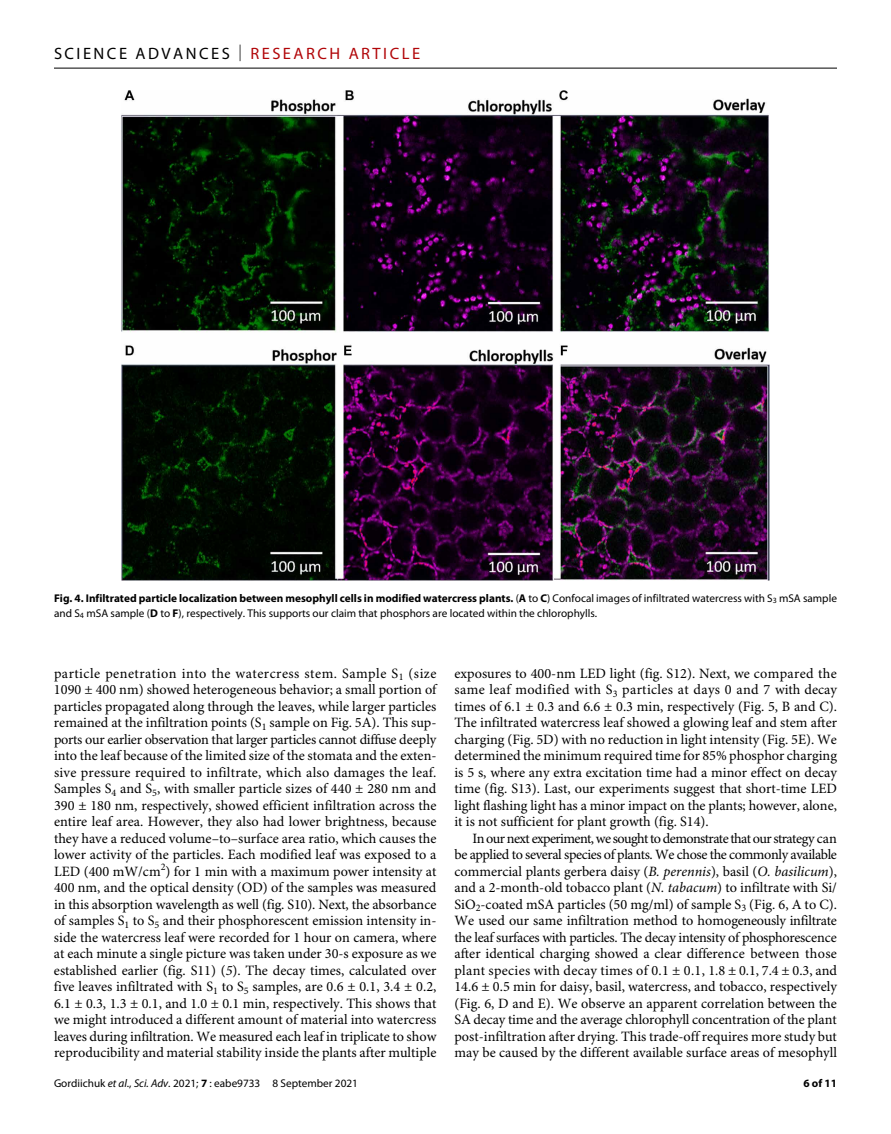
<style>
.page{position:relative;width:891px;height:1134px;background:#fff}
.page>*{position:absolute;margin:0;border:0;box-sizing:border-box;transform-origin:0 0}
.t1{font:16.5px "Myriad Pro";letter-spacing:.15em;color:#000}
.t2{font:14.25px/16.5px "Minion Pro";color:#000;text-align:justify}
.t3{font:11.25px/15px "Myriad Pro";color:#000}
.t4{font:700 11.25px "Myriad Pro";color:#000}
.s1{font-weight:300}
.s2{color:#b10508}
.s3{font-weight:700}
.s4{font-style:italic}
</style>
<div class="page">
<hr style="left:54px;top:68px;width:783px;height:1px;background:#000">
<img style="left:122px;top:90px;width:648px;height:490px">
<p class="t1" style="left:54px;top:40px;width:368px">SCIENCE ADVANCES <span class="s1">|</span> <span class="s2">RESEARCH ARTICLE</span></p>
<p class="t3" style="left:54px;top:591px;width:785px"><span class="s3">Fig. 4. Infiltrated particle localization between mesophyll cells in modified watercress plants.</span> (<span class="s3">A</span> to <span class="s3">C</span>) Confocal images of infiltrated watercress with S<sub>3</sub> mSA sample and S<sub>4</sub> mSA sample (<span class="s3">D</span> to <span class="s3">F</span>), respectively. This supports our claim that phosphors are located within the chlorophylls.</p>
<p class="t2" style="left:54px;top:667px;width:384px">particle penetration into the watercress stem. Sample S<sub>1</sub> (size 1090 ± 400 nm) showed heterogeneous behavior; a small portion of particles propagated along through the leaves, while larger particles remained at the infiltration points (S<sub>1</sub> sample on Fig. 5A). This sup&shy;ports our earlier observation that larger particles cannot diffuse deeply into the leaf because of the limited size of the stomata and the exten&shy;sive pressure required to infiltrate, which also damages the leaf.<br>Samples S<sub>4</sub> and S<sub>5</sub>, with smaller particle sizes of 440 ± 280 nm and 390 ± 180 nm, respectively, showed efficient infiltration across the entire leaf area. However, they also had lower brightness, because they have a reduced volume–to–surface area ratio, which causes the lower activity of the particles. Each modified leaf was exposed to a LED (400 mW/cm<sup>2</sup>) for 1 min with a maximum power intensity at 400 nm, and the optical density (OD) of the samples was measured in this absorption wavelength as well (fig. S10). Next, the absorbance of samples S<sub>1</sub> to S<sub>5</sub> and their phosphorescent emission intensity in&shy;side the watercress leaf were recorded for 1 hour on camera, where at each minute a single picture was taken under 30-s exposure as we established earlier (fig. S11) (<span class="s4">5</span>). The decay times, calculated over five leaves infiltrated with S<sub>1</sub> to S<sub>5</sub> samples, are 0.6 ± 0.1, 3.4 ± 0.2, 6.1 ± 0.3, 1.3 ± 0.1, and 1.0 ± 0.1 min, respectively. This shows that we might introduced a different amount of material into watercress leaves during infiltration. We measured each leaf in triplicate to show reproducibility and material stability inside the plants after multiple</p>
<p class="t2" style="left:454px;top:667px;width:384px">exposures to 400-nm LED light (fig. S12). Next, we compared the same leaf modified with S<sub>3</sub> particles at days 0 and 7 with decay times of 6.1 ± 0.3 and 6.6 ± 0.3 min, respectively (Fig. 5, B and C).<br>The infiltrated watercress leaf showed a glowing leaf and stem after charging (Fig. 5D) with no reduction in light intensity (Fig. 5E). We determined the minimum required time for 85% phosphor charging is 5 s, where any extra excitation time had a minor effect on decay time (fig. S13). Last, our experiments suggest that short-time LED light flashing light has a minor impact on the plants; however, alone, it is not sufficient for plant growth (fig. S14).</p>
<p class="t2" style="left:454px;top:832px;width:384px;text-indent:18px">In our next experiment, we sought to demonstrate that our strategy can be applied to several species of plants. We chose the commonly available commercial plants gerbera daisy (<span class="s4">B. perennis</span>), basil (<span class="s4">O. basilicum</span>), and a 2-month-old tobacco plant (<span class="s4">N. tabacum</span>) to infiltrate with Si/ SiO<sub>2</sub>-coated mSA particles (50 mg/ml) of sample S<sub>3</sub> (Fig. 6, A to C).<br>We used our same infiltration method to homogeneously infiltrate the leaf surfaces with particles. The decay intensity of phosphorescence after identical charging showed a clear difference between those plant species with decay times of 0.1 ± 0.1, 1.8 ± 0.1, 7.4 ± 0.3, and 14.6 ± 0.5 min for daisy, basil, watercress, and tobacco, respectively (Fig. 6, D and E). We observe an apparent correlation between the SA decay time and the average chlorophyll concentration of the plant post-infiltration after drying. This trade-off requires more study but may be caused by the different available surface areas of mesophyll</p>
<p class="t3" style="left:54px;top:1076px;width:306px">Gordiichuk <span class="s4">et al</span>., <span class="s4">Sci. Adv.</span> 2021; <span class="s3">7</span> : eabe9733 8 September 2021</p>
<p class="t4" style="left:803px;top:1074px;width:35px">6 of 11</p>
</div>
